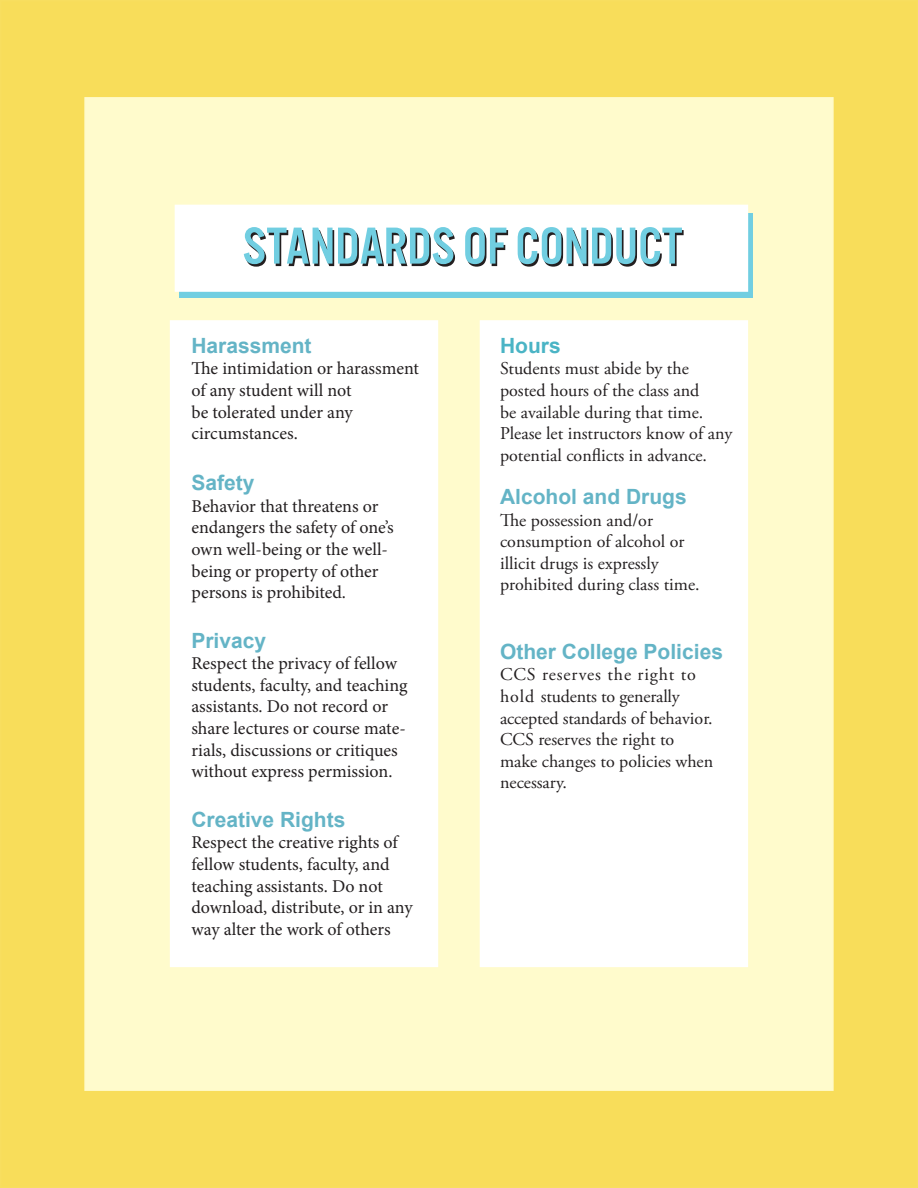
<style>
.page{position:relative;width:918px;height:1188px;background:#f8dd5a}
.page>*{position:absolute;margin:0;border:0;box-sizing:border-box;transform-origin:0 0}
.t1{font:54px "Alternate Got No 3 D";color:#231f20}
.t2{font:700 21px "Arial";color:#64b4c6}
.t3{font:700 21px "Arial";color:#4ab4c5}
.t4{font:18px/21.6px "Minion Pro";letter-spacing:-.005em;color:#231f20}
.t5{font:18px/21.6px "Adobe Garamond Pro";color:#231f20}
</style>
<div class="page">
<div style="left:84px;top:96px;width:750px;height:996px;background:#fffbcc"></div>
<div style="left:179px;top:214px;width:574px;height:84px;background:#71cee1"></div>
<div style="left:174px;top:204px;width:575px;height:89px;background:#fff"></div>
<svg style="left:479px;top:319px;width:270px;height:649px"></svg>
<svg style="left:169px;top:319px;width:270px;height:649px"></svg>
<p class="t1" style="left:244px;top:220px;width:441px">STANDARDS OF CONDUCT</p>
<p class="t2" style="left:191px;top:332px;width:122px">Harassment</p>
<p class="t4" style="left:191px;top:358px;width:229px">The intimidation or harassment of any student will not<br>be tolerated under any circumstances.</p>
<p class="t2" style="left:191px;top:469px;width:65px">Safety</p>
<p class="t4" style="left:191px;top:495px;width:204px">Behavior that threatens or endangers the safety of one’s own well-being or the well&shy;being or property of other persons is prohibited.</p>
<p class="t2" style="left:191px;top:626px;width:76px">Privacy</p>
<p class="t4" style="left:191px;top:653px;width:218px">Respect the privacy of fellow students, faculty, and teaching assistants. Do not record or share lectures or course mate&shy;rials, discussions or critiques without express permission.</p>
<p class="t2" style="left:191px;top:806px;width:156px">Creative Rights</p>
<p class="t4" style="left:191px;top:832px;width:223px">Respect the creative rights of fellow students, faculty, and teaching assistants. Do not download, distribute, or in any way alter the work of others</p>
<p class="t3" style="left:500px;top:332px;width:62px">Hours</p>
<p class="t5" style="left:500px;top:359px;width:234px">Students must abide by the posted hours of the class and<br>be available during that time.<br>Please let instructors know of any potential conflicts in advance.</p>
<p class="t2" style="left:500px;top:483px;width:188px">Alcohol and Drugs</p>
<p class="t5" style="left:500px;top:510px;width:186px">The possession and/or consumption of alcohol or</p>
<p class="t5" style="left:500px;top:553px;width:201px">illicit drugs is expressly prohibited during class time.</p>
<p class="t2" style="left:500px;top:638px;width:224px">Other College Policies</p>
<p class="t5" style="left:500px;top:665px;width:215px">CCS reserves the right to hold students to generally accepted standards of behavior.<br>CCS reserves the right to make changes to policies when necessary.</p>
</div>
